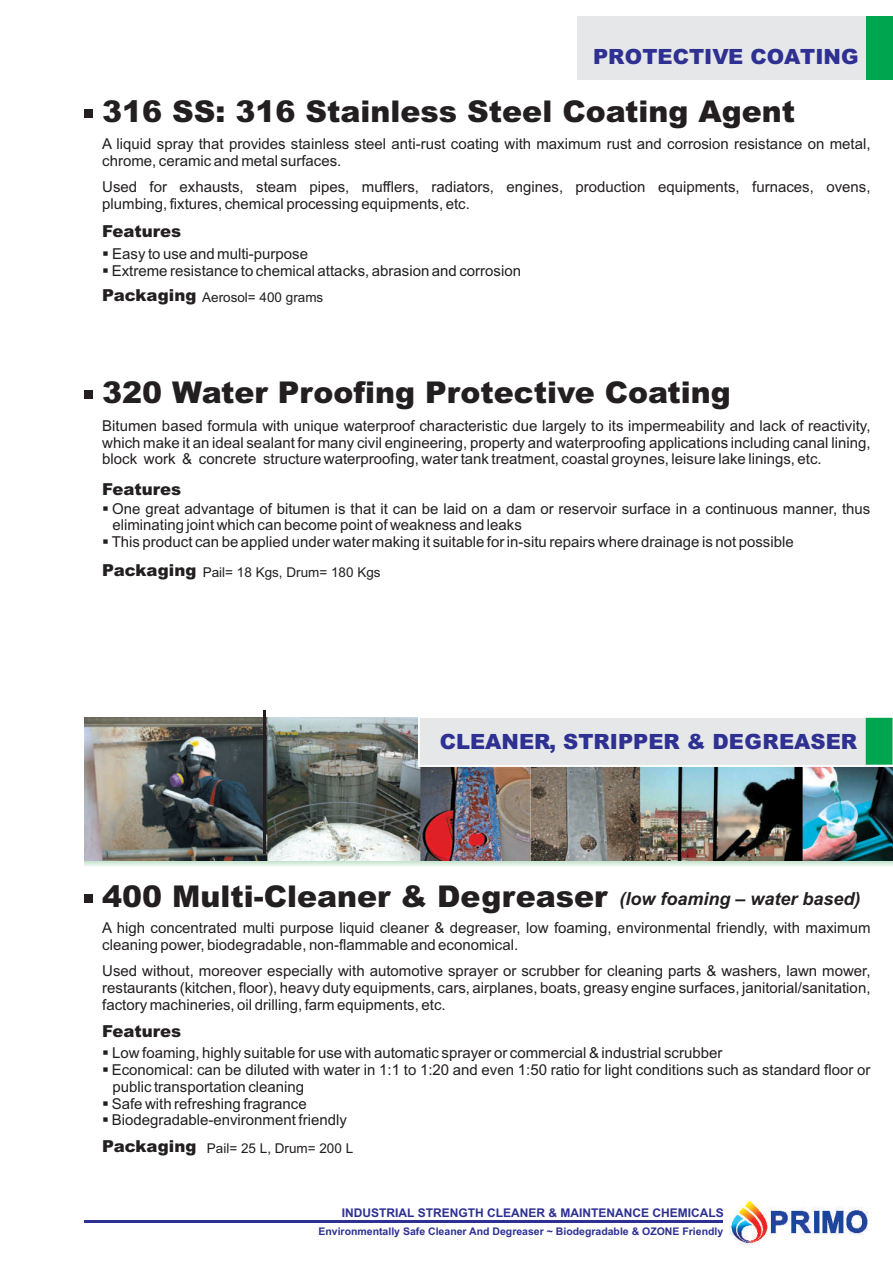
<style>
.page{position:relative;width:893px;height:1263px;background:#fff}
.page>*{position:absolute;margin:0;border:0;box-sizing:border-box;transform-origin:0 0}
.t1{font:900 30px "Arial";color:#231f20}
.t2{font:900 21px "Arial";color:#2e3092}
.t3{font:italic 700 18px "Arial";color:#231f20}
.t4{font:900 16.5px "Arial";color:#231f20}
.t5{font:15px/16.8px "Arial";color:#231f20}
.t6{font:15px "Wingdings";color:#231f20}
.t7{font:13.5px "Arial";color:#231f20}
.t8{font:700 12px "Arial";color:#2e3092}
.t9{font:700 10.5px "Arial";color:#2e3092}
.s1{font-weight:900;font-size:16.5px}
</style>
<div class="page">
<div style="left:85px;top:109px;width:8px;height:8px;background:#231f20"></div>
<div style="left:85px;top:391px;width:8px;height:8px;background:#231f20"></div>
<img style="left:729px;top:1199px;width:139px;height:46px">
<hr style="left:85px;top:1220px;width:638px;height:2px;background:#2e3092">
<div style="left:577px;top:17px;width:293px;height:63px;background:#e6e7e9"></div>
<div style="left:866px;top:17px;width:26px;height:63px;background:#00a54f"></div>
<svg style="left:85px;top:848px;width:808px;height:18px;background:#c8d8cc"></svg>
<img style="left:85px;top:718px;width:807px;height:142px">
<svg style="left:416px;top:717px;width:477px;height:52px;background:#d6e0de"></svg>
<hr style="left:263px;top:710px;width:3px;height:144px;background:#231f20">
<div style="left:85px;top:894px;width:8px;height:8px;background:#231f20"></div>
<h2 class="t2" style="left:593px;top:49px;width:267px">PROTECTIVE COATING</h2>
<h1 class="t1" style="left:102px;top:100px;width:694px">316 SS: 316 Stainless Steel Coating Agent</h1>
<p class="t5" style="left:102px;top:137px;width:770px">A liquid spray that provides stainless steel anti-rust coating with maximum rust and corrosion resistance on metal, chrome, ceramic and metal surfaces.</p>
<p class="t5" style="left:102px;top:180px;width:770px">Used for exhausts, steam pipes, mufflers, radiators, engines, production equipments, furnaces, ovens, plumbing, fixtures, chemical processing equipments, etc.</p>
<p class="t4" style="left:102px;top:225px;width:81px">Features</p>
<p class="t5" style="left:112px;top:247px;width:411px;text-indent:-10px">▪Easy to use and multi-purpose<br>Extreme resistance to chemical attacks, abrasion and corrosion</p>
<p class="t6" style="left:102px;top:264px;width:43px">▪</p>
<p class="t7" style="left:102px;top:292px;width:223px"><span class="s1">Packaging</span> Aerosol= 400 grams</p>
<h1 class="t1" style="left:102px;top:382px;width:630px">320 Water Proofing Protective Coating</h1>
<p class="t5" style="left:102px;top:418px;width:770px;text-align:justify">Bitumen based formula with unique waterproof characteristic due largely to its impermeability and lack of reactivity, which make it an ideal sealant for many civil engineering, property and waterproofing applications including canal lining, block work &amp; concrete structure waterproofing, water tank treatment, coastal groynes, leisure lake linings, etc.</p>
<p class="t4" style="left:102px;top:483px;width:81px">Features</p>
<p class="t5" style="left:102px;top:501px;width:770px">▪One great advantage of bitumen is that it can be laid on a dam or reservoir surface in a continuous manner, thus</p>
<p class="t6" style="left:102px;top:535px;width:43px">▪</p>
<p class="t5" style="left:112px;top:518px;width:684px">eliminating joint which can become point of weakness and leaks<br>This product can be applied under water making it suitable for in-situ repairs where drainage is not possible</p>
<p class="t7" style="left:102px;top:567px;width:280px"><span class="s1">Packaging</span> Pail= 18 Kgs, Drum= 180 Kgs</p>
<h2 class="t2" style="left:440px;top:734px;width:419px">CLEANER, STRIPPER &amp; DEGREASER</h2>
<h1 class="t1" style="left:102px;top:885px;width:507px">400 Multi-Cleaner &amp; Degreaser</h1>
<p class="t5" style="left:102px;top:920px;width:770px">A high concentrated multi purpose liquid cleaner &amp; degreaser, low foaming, environmental friendly, with maximum cleaning power, biodegradable, non-flammable and economical.</p>
<p class="t5" style="left:102px;top:964px;width:770px;text-align:justify">Used without, moreover especially with automotive sprayer or scrubber for cleaning parts &amp; washers, lawn mower, restaurants (kitchen, floor), heavy duty equipments, cars, airplanes, boats, greasy engine surfaces, janitorial/sanitation, factory machineries, oil drilling, farm equipments, etc.</p>
<p class="t3" style="left:619px;top:892px;width:243px">(low foaming – water based)</p>
<p class="t4" style="left:102px;top:1025px;width:81px">Features</p>
<p class="t5" style="left:112px;top:1046px;width:760px;text-indent:-10px">▪Low foaming, highly suitable for use with automatic sprayer or commercial &amp; industrial scrubber<br>Economical: can be diluted with water in 1:1 to 1:20 and even 1:50 ratio for light conditions such as standard floor or</p>
<p class="t6" style="left:102px;top:1097px;width:43px">▪</p>
<p class="t6" style="left:102px;top:1063px;width:43px">▪</p>
<p class="t5" style="left:112px;top:1079px;width:193px">public transportation cleaning</p>
<p class="t5" style="left:112px;top:1096px;width:237px">Safe with refreshing fragrance<br>Biodegradable-environment friendly</p>
<p class="t6" style="left:102px;top:1114px;width:43px">▪</p>
<p class="t7" style="left:102px;top:1143px;width:253px"><span class="s1">Packaging</span> Pail= 25 L, Drum= 200 L</p>
<p class="t8" style="left:342px;top:1208px;width:383px">INDUSTRIAL STRENGTH CLEANER &amp; MAINTENANCE CHEMICALS</p>
<p class="t9" style="left:318px;top:1227px;width:406px">Environmentally Safe Cleaner And Degreaser ~ Biodegradable &amp; OZONE Friendly</p>
</div>
